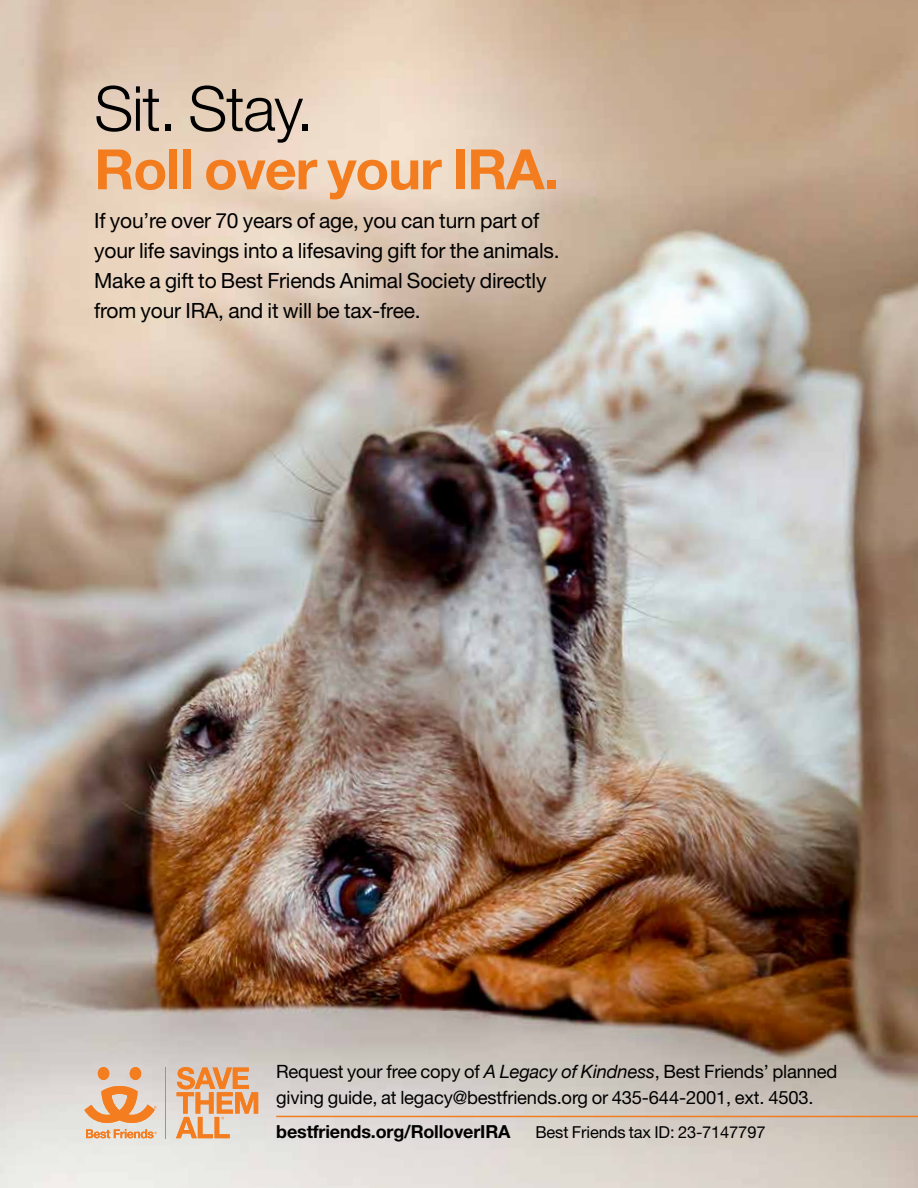
<style>
.page{position:relative;width:918px;height:1188px;background:#fff}
.page>*{position:absolute;margin:0;border:0;box-sizing:border-box;transform-origin:0 0}
.t1{font:300 62.25px "Helvetica Neue LT Std";letter-spacing:-.02em;color:#000}
.t2{font:700 55.65px "Helvetica Neue LT Std";letter-spacing:-.02em;color:#f37d1e}
.t3{font:21px/30px "Helvetica Neue LT Std";letter-spacing:-.01em;color:#000}
.t4{font:18.3px/25.5px "Helvetica Neue LT Std";letter-spacing:-.01em;color:#000}
.t5{font:700 18px "Helvetica Neue LT Std";letter-spacing:-.01em;color:#000}
.t6{font:16.5px "Helvetica Neue LT Std";letter-spacing:-.01em;color:#000}
.s1{font-family:"Helvetica Neue";font-style:italic}
</style>
<div class="page">
<img style="left:0;top:0;width:918px;height:1188px">
<hr style="left:165px;top:1067px;width:1px;height:72px;background:#f47d20">
<div style="left:98px;top:1067px;width:11px;height:13px;background:#f47d20;border-radius:50%"></div>
<div style="left:130px;top:1067px;width:11px;height:13px;background:#f47d20;border-radius:50%"></div>
<svg style="left:84px;top:1086px;width:73px;height:52px;background:#e9b58b"></svg>
<svg style="left:176px;top:1067px;width:82px;height:71px;background:#e6b289"></svg>
<hr style="left:276px;top:1116px;width:642px;height:1px;background:#f37d1e">
<h1 class="t1" style="left:94px;top:71px;width:221px">Sit. Stay.</h1>
<h2 class="t2" style="left:94px;top:135px;width:466px">Roll over your IRA.</h2>
<p class="t3" style="left:94px;top:205px;width:467px">If you’re over 70 years of age, you can turn part of your life savings into a lifesaving gift for the animals.<br>Make a gift to Best Friends Animal Society directly from your IRA, and it will be tax-free.</p>
<p class="t4" style="left:276px;top:1059px;width:563px">Request your free copy of <span class="s1">A Legacy of Kindness</span>, Best Friends’ planned giving guide, at legacy@bestfriends.org or 435-644-2001, ext. 4503.</p>
<p class="t5" style="left:276px;top:1121px;width:236px">bestfriends.org/RolloverIRA</p>
<p class="t6" style="left:535px;top:1123px;width:232px">Best Friends tax ID: 23-7147797</p>
</div>
